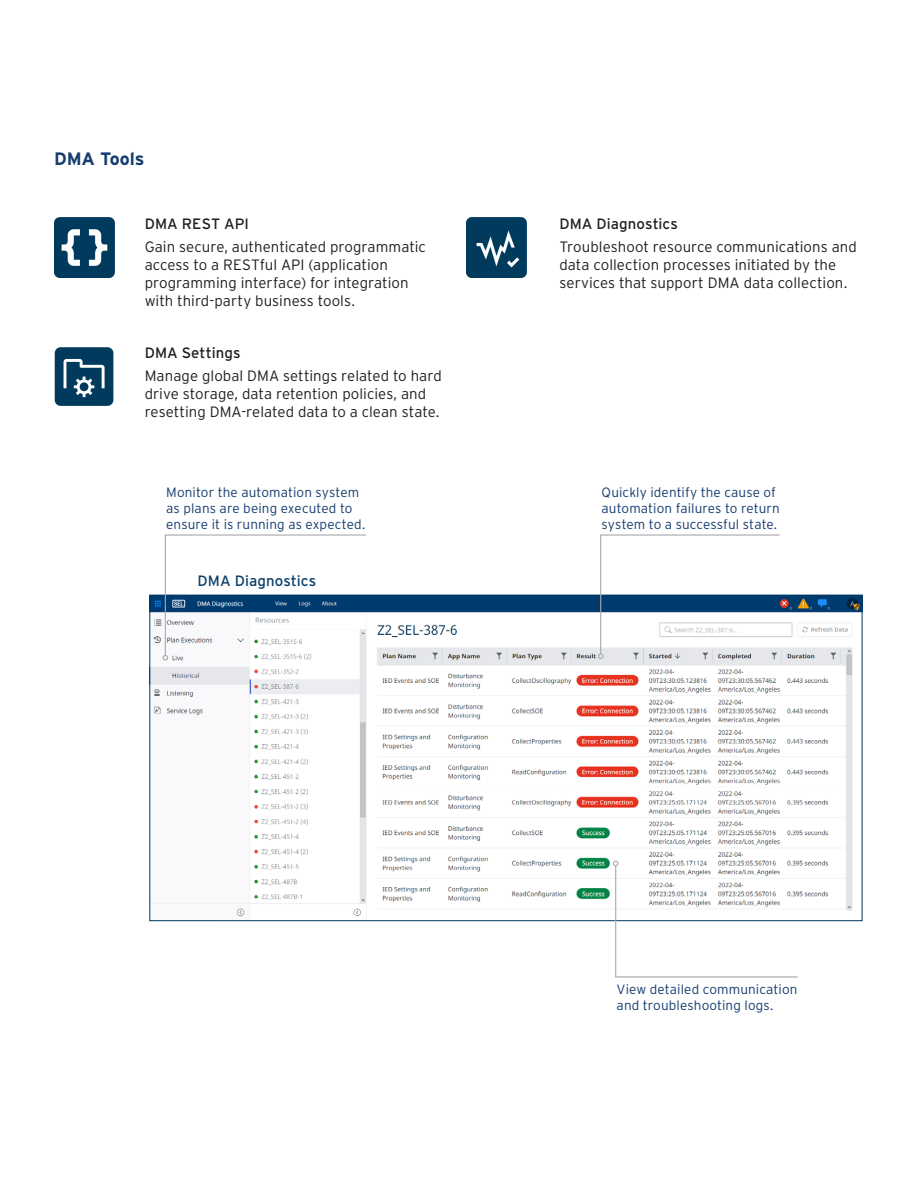
<style>
.page{position:relative;width:918px;height:1188px;background:#fff}
.page>*{position:absolute;margin:0;border:0;box-sizing:border-box;transform-origin:0 0}
.Subhead___h2{font:700 18px "Interstate";letter-spacing:-.005em;color:#163d6f}
.Body_Copy___p{font:300 15px/18px "Interstate Poly";color:#231f20}
.Body_Sub___h3{font:15px "Interstate Poly";letter-spacing:.005em;color:#231f20}
.Body_Sub___h3-2{font:15px "Interstate Poly";letter-spacing:.005em;color:#0b406a}
.Captions_Callouts{font:300 13.5px/16.2px "Interstate Poly";letter-spacing:.01em;color:#163d6f}
</style>
<div class="page">
<img style="left:54px;top:217px;width:60px;height:60px">
<div style="left:55px;top:347px;width:58px;height:59px;background:#003a5d;border-radius:6px"></div>
<svg style="left:64px;top:359px;width:41px;height:38px"></svg>
<img style="left:467px;top:217px;width:60px;height:60px">
<img style="left:152px;top:597px;width:708px;height:322px">
<svg style="left:163px;top:534px;width:204px;height:127px"></svg>
<svg style="left:598px;top:534px;width:183px;height:125px"></svg>
<svg style="left:613px;top:861px;width:186px;height:117px"></svg>
<p class="Subhead___h2" style="left:54px;top:147px;width:92px">DMA Tools</p>
<p class="Body_Sub___h3" style="left:145px;top:213px;width:106px">DMA REST API</p>
<p class="Body_Copy___p" style="left:145px;top:236px;width:283px">Gain secure, authenticated programmatic access to a RESTful API (application programming interface) for integration with third-party business tools.</p>
<p class="Body_Sub___h3" style="left:145px;top:343px;width:97px">DMA Settings</p>
<p class="Body_Copy___p" style="left:145px;top:366px;width:299px">Manage global DMA settings related to hard drive storage, data retention policies, and resetting DMA-related data to a clean state.</p>
<p class="Body_Sub___h3" style="left:559px;top:213px;width:120px">DMA Diagnostics</p>
<p class="Body_Copy___p" style="left:559px;top:236px;width:299px">Troubleshoot resource communications and data collection processes initiated by the services that support DMA data collection.</p>
<p class="Captions_Callouts" style="left:166px;top:483px;width:201px">Monitor the automation system as plans are being executed to ensure it is running as expected.</p>
<p class="Captions_Callouts" style="left:602px;top:483px;width:180px">Quickly identify the cause of automation failures to return system to a successful state.</p>
<p class="Body_Sub___h3-2" style="left:198px;top:570px;width:120px">DMA Diagnostics</p>
<p class="Captions_Callouts" style="left:617px;top:981px;width:182px">View detailed communication and troubleshooting logs.</p>
</div>
